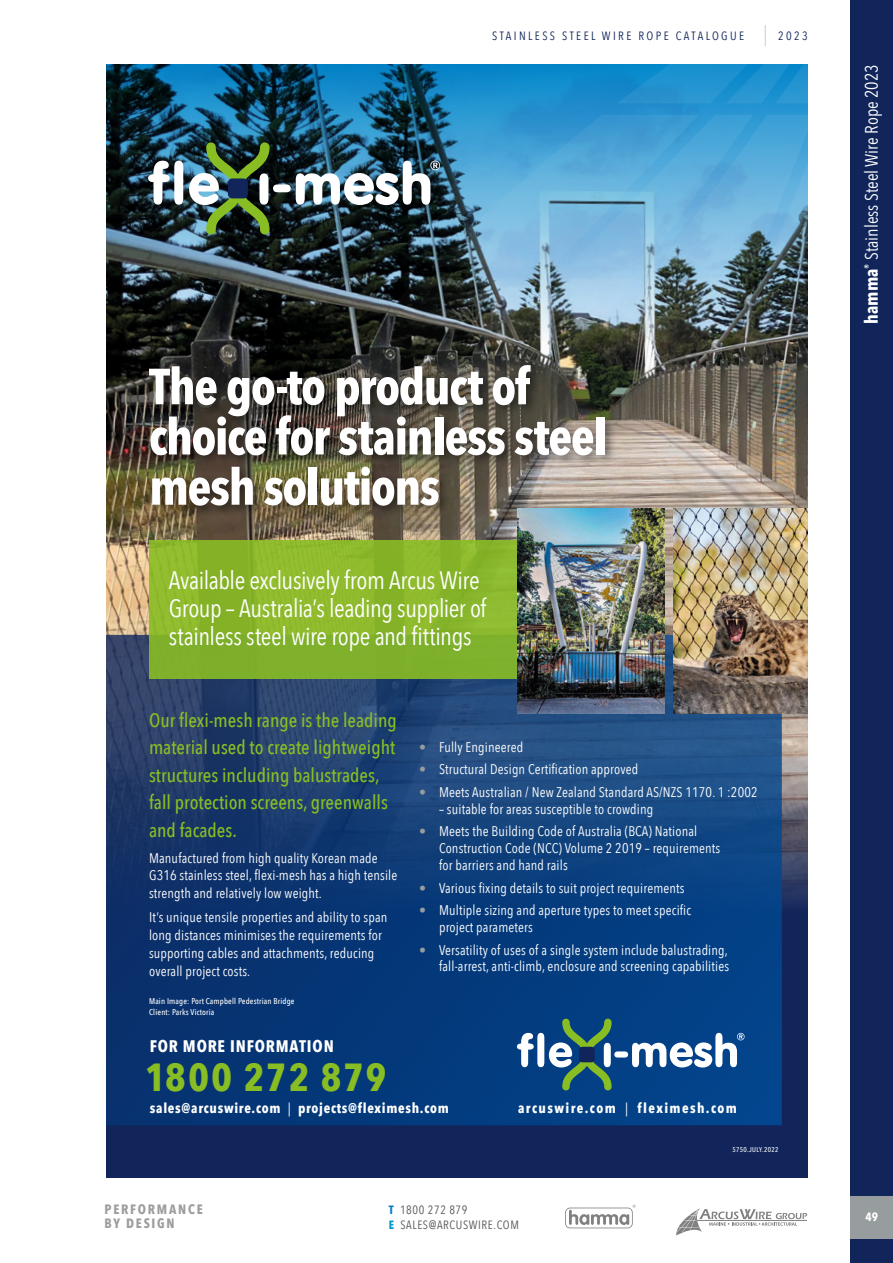
<style>
.page{position:relative;width:893px;height:1263px;background:#fff}
.page>*{position:absolute;margin:0;border:0;box-sizing:border-box;transform-origin:0 0}
.t1{font:700 50.25px/50.2px "Avenir Next Condensed";letter-spacing:-.03em;color:#fff}
.t2{font:700 39px "Avenir Next Condensed";letter-spacing:.05em;color:#89bd24}
.t3{font:25.05px/27.9px "Avenir Next Condensed";letter-spacing:-.015em;color:#fff}
.t4{font:500 19.5px/27.6px "Avenir Next Condensed";color:#89bd24}
.t5{font:18px "Avenir Next Condensed";color:#fff}
.t6{font:700 16.8px "Avenir Next Condensed";letter-spacing:.05em;color:#fff}
.t7{font:13.95px/17.9px "Avenir Next Condensed";letter-spacing:.01em;color:#fff}
.t8{font:700 13.95px "Avenir Next Condensed";letter-spacing:.05em;color:#fff}
.t9{font:700 13.95px "Avenir Next Condensed";letter-spacing:.1em;color:#fff}
.t10{font:700 13.5px/13.5px "Avenir Next Condensed";letter-spacing:.13em;color:#9d9d9c}
.t11{font:12px "Avenir Next Condensed";letter-spacing:.2em;color:#11255b}
.t12{font:12px/15px "Avenir Next Condensed";letter-spacing:.05em;color:#575756}
.t13{font:700 12px "Avenir Next Condensed";color:#fff}
.t14{font:500 8.4px/10.4px "Avenir Next Condensed";letter-spacing:.02em;color:#fff}
.t15{font:500 7.05px "Avenir Next Condensed";letter-spacing:.05em;color:#fff}
.s1{color:#979c9e}
.s2{font-weight:400}
.s3{font-weight:700}
.s4{font-weight:700;color:#007fc8}
.s5{font-weight:700;color:#0095d4}
</style>
<div class="page">
<div style="left:850px;top:0;width:43px;height:1263px;background:#11255b"></div>
<svg style="left:765px;top:25px;width:1px;height:21px"></svg>
<svg style="left:565px;top:1205px;width:70px;height:23px"></svg>
<svg style="left:676px;top:1208px;width:131px;height:27px"></svg>
<div style="left:850px;top:1196px;width:43px;height:43px;background:#979c9e"></div>
<div style="left:106px;top:64px;width:702px;height:1114px;background:#11255b"></div>
<img style="left:106px;top:343px;width:702px;height:561px">
<img style="left:106px;top:64px;width:702px;height:279px">
<svg style="left:617px;top:64px;width:191px;height:39px;background:#1c90ce"></svg>
<svg style="left:169px;top:519px;width:201px;height:21px;background:#928164"></svg>
<img style="left:370px;top:519px;width:304px;height:116px">
<svg style="left:184px;top:519px;width:126px;height:21px;background:#6c5c47"></svg>
<img style="left:750px;top:278px;width:58px;height:229px">
<svg style="left:242px;top:278px;width:244px;height:83px;background:#282d2c"></svg>
<img style="left:486px;top:278px;width:264px;height:229px">
<svg style="left:106px;top:635px;width:676px;height:490px;background:#103d78"></svg>
<div style="left:149px;top:540px;width:395px;height:138px;background:linear-gradient(to right,#89b72a,#84b32d)"></div>
<img style="left:518px;top:508px;width:146px;height:206px">
<img style="left:674px;top:508px;width:134px;height:206px">
<svg style="left:517px;top:1019px;width:227px;height:71px;background:#386994"></svg>
<svg style="left:148px;top:161px;width:35px;height:44px;background:#9ca8ae"></svg>
<img style="left:189px;top:115px;width:619px;height:152px">
<div style="left:145px;top:361px;width:472px;height:157px;background:#000;opacity:.5"></div>
<p class="t11" style="left:492px;top:26px;width:253px">STAINLESS STEEL WIRE ROPE CATALOGUE</p>
<p class="t11" style="left:778px;top:26px;width:31px">2023</p>
<h1 class="t1" style="left:149px;top:361px;width:460px">The go-to product of choice for stainless steel mesh solutions</h1>
<h3 class="t3" style="left:169px;top:565px;width:319px">Available exclusively from Arcus Wire<br>Group – Australia’s leading supplier of stainless steel wire rope and fittings</h3>
<h3 class="t4" style="left:149px;top:706px;width:249px">Our flexi-mesh range is the leading material used to create lightweight structures including balustrades, fall protection screens, greenwalls and facades.</h3>
<p class="t7" style="left:149px;top:848px;width:250px">Manufactured from high quality Korean made<br>G316 stainless steel, flexi-mesh has a high tensile strength and relatively low weight.</p>
<p class="t7" style="left:149px;top:907px;width:240px">It’s unique tensile properties and ability to span long distances minimises the requirements for supporting cables and attachments, reducing overall project costs.</p>
<p class="t14" style="left:149px;top:996px;width:147px">Main Image: Port Campbell Pedestrian Bridge<br>Client: Parks Victoria</p>
<p class="t7" style="left:419px;top:737px;width:106px"><span class="s1">•</span> Fully Engineered</p>
<p class="t7" style="left:419px;top:760px;width:221px"><span class="s1">•</span> Structural Design Certification approved</p>
<p class="t7" style="left:419px;top:782px;width:340px"><span class="s1">•</span> Meets Australian / New Zealand Standard AS/NZS 1170. 1 :2002</p>
<p class="t7" style="left:439px;top:799px;width:216px">– suitable for areas susceptible to crowding</p>
<p class="t7" style="left:439px;top:822px;width:283px;line-height:16.8px;text-indent:-20px"><span class="s1">•</span> Meets the Building Code of Australia (BCA) National<br>Construction Code (NCC) Volume 2 2019 – requirements for barriers and hand rails</p>
<p class="t7" style="left:419px;top:878px;width:267px"><span class="s1">•</span> Various fixing details to suit project requirements</p>
<p class="t7" style="left:439px;top:901px;width:254px;line-height:16.8px;text-indent:-20px"><span class="s1">•</span> Multiple sizing and aperture types to meet specific project parameters</p>
<p class="t7" style="left:419px;top:941px;width:311px;line-height:16.8px;text-align:right"><span class="s1">•</span> Versatility of uses of a single system include balustrading, fall-arrest, anti-climb, enclosure and screening capabilities</p>
<p class="t6" style="left:150px;top:1036px;width:186px">FOR MORE INFORMATION</p>
<h2 class="t2" style="left:145px;top:1053px;width:243px">1800 272 879</h2>
<p class="t8" style="left:150px;top:1100px;width:300px">sales@arcuswire.com <span class="s2">|</span> projects@fleximesh.com</p>
<p class="t9" style="left:518px;top:1100px;width:220px">arcuswire.com <span class="s2">|</span> fleximesh.com</p>
<p class="t15" style="left:732px;top:1145px;width:48px">5750.JULY.2022</p>
<p class="t5" style="left:856px;top:324px;width:261px;rotate:-90deg"><span class="s3">hamma</span><sup>®</sup> Stainless Steel Wire Rope 2023</p>
<p class="t10" style="left:105px;top:1202px;width:100px">PERFORMANCE<br>BY DESIGN</p>
<p class="t13" style="left:865px;top:1209px;width:14px">49</p>
<p class="t12" style="left:389px;top:1201px;width:132px"><span class="s4">T</span> 1800 272 879<br><span class="s5">E</span> SALES@ARCUSWIRE.COM</p>
</div>
